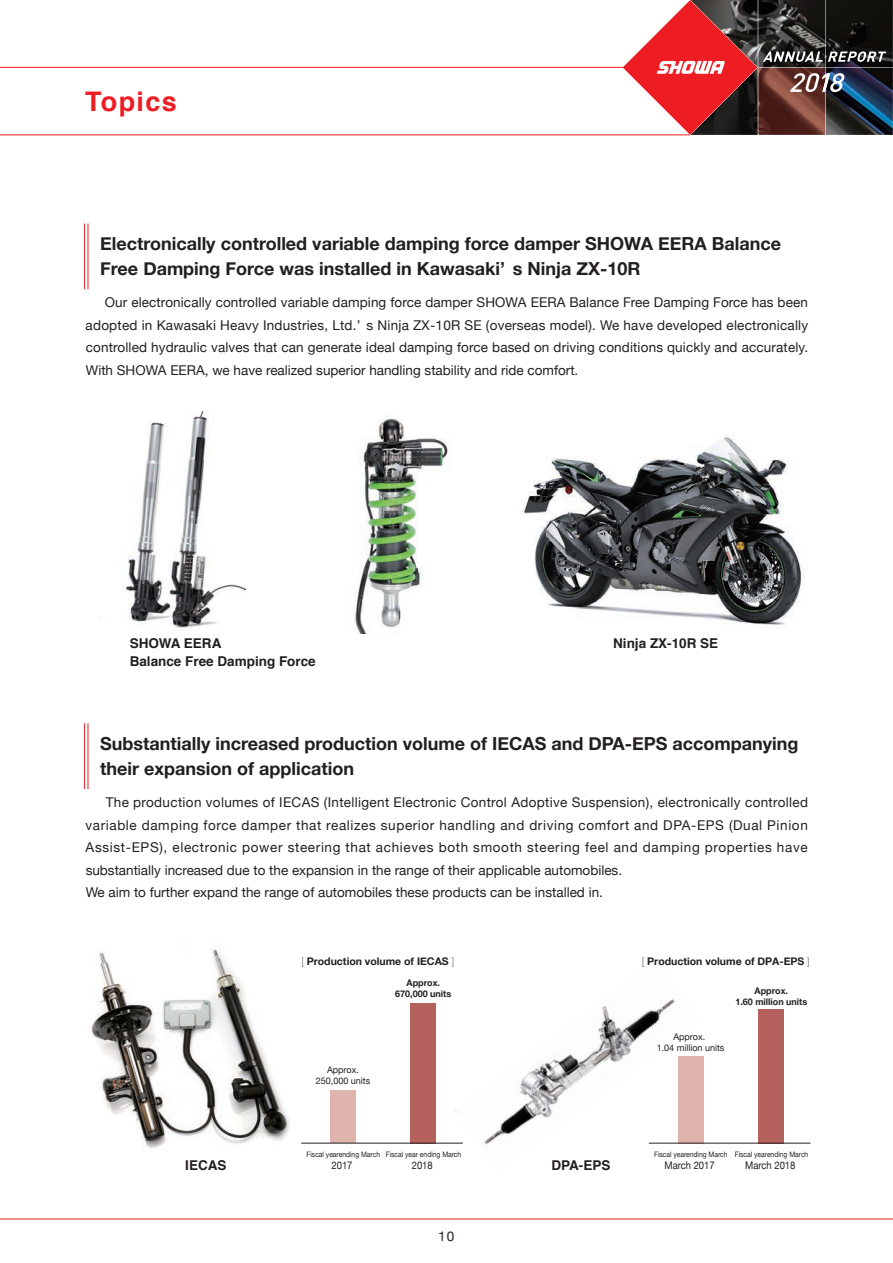
<style>
.page{position:relative;width:893px;height:1263px;background:#fff}
.page>*{position:absolute;margin:0;border:0;box-sizing:border-box;transform-origin:0 0}
.t1{font:700 27px "Helvetica";letter-spacing:.05em;color:#ee1d23}
.t2{font:700 18px/25.5px "Helvetica Neue";color:#231f20}
.t3{font:13.5px/22.5px "Helvetica Neue";letter-spacing:.025em;color:#231f20}
.t4{font:700 13.5px/18px "Helvetica";color:#231f20}
.t5{font:700 10.5px "Helvetica Neue";color:#231f20}
.t6{font:10.5px "Helvetica Neue";color:#231f20;scale:.9 1}
.t7{font:9.15px/10.8px "Helvetica Neue";color:#231f20;text-align:center}
.t8{font:700 9.15px/10.8px "Helvetica Neue";color:#231f20;text-align:center}
.t9{font:7.5px "Helvetica Neue";color:#231f20;scale:.9 1}
.s1{font-weight:100}
</style>
<div class="page">
<img style="left:886px;top:0;width:7px;height:135px">
<svg style="left:623px;top:0;width:263px;height:135px"></svg>
<hr style="left:0;top:135px;width:690px;height:1px;background:#ee1d23">
<hr style="left:0;top:67px;width:628px;height:1px;background:#ee1d23">
<hr style="left:0;top:1219px;width:893px;height:1px;background:#ee1d23">
<img style="left:454px;top:999px;width:224px;height:146px">
<img style="left:91px;top:948px;width:199px;height:201px">
<hr style="left:84px;top:723px;width:1px;height:66px;background:#ee1d23">
<hr style="left:88px;top:723px;width:1px;height:66px;background:#ee1d23">
<hr style="left:84px;top:224px;width:1px;height:65px;background:#ee1d23">
<hr style="left:88px;top:224px;width:1px;height:65px;background:#ee1d23">
<div style="left:330px;top:1091px;width:26px;height:52px;background:#dfb4ac"></div>
<div style="left:410px;top:1003px;width:26px;height:140px;background:#b5625f"></div>
<hr style="left:301px;top:1143px;width:162px;height:1px;background:#231f20">
<div style="left:678px;top:1056px;width:25px;height:87px;background:#dfb4ac"></div>
<div style="left:758px;top:1009px;width:25px;height:134px;background:#b5625f"></div>
<hr style="left:649px;top:1143px;width:161px;height:1px;background:#231f20">
<img style="left:523px;top:436px;width:281px;height:189px">
<img style="left:354px;top:418px;width:98px;height:215px">
<img style="left:123px;top:412px;width:123px;height:217px">
<h1 class="t1" style="left:85px;top:79px;width:93px">Topics</h1>
<h2 class="t2" style="left:100px;top:231px;width:683px">Electronically controlled variable damping force damper SHOWA EERA Balance<br>Free Damping Force was installed in Kawasaki’ s Ninja ZX-10R</h2>
<p class="t3" style="left:86px;top:292px;width:724px;text-align:justify;text-indent:19px">Our electronically controlled variable damping force damper SHOWA EERA Balance Free Damping Force has been adopted in Kawasaki Heavy Industries, Ltd.’ s Ninja ZX-10R SE (overseas model). We have developed electronically controlled hydraulic valves that can generate ideal damping force based on driving conditions quickly and accurately.<br>With SHOWA EERA, we have realized superior handling stability and ride comfort.</p>
<p class="t4" style="left:130px;top:634px;width:188px">SHOWA EERA<br>Balance Free Damping Force</p>
<p class="t4" style="left:613px;top:634px;width:107px">Ninja ZX-10R SE</p>
<h2 class="t2" style="left:100px;top:731px;width:700px">Substantially increased production volume of IECAS and DPA-EPS accompanying their expansion of application</h2>
<p class="t3" style="left:85px;top:792px;width:724px;text-indent:20px">The production volumes of IECAS (Intelligent Electronic Control Adoptive Suspension), electronically controlled variable damping force damper that realizes superior handling and driving comfort and DPA-EPS (Dual Pinion Assist-EPS), electronic power steering that achieves both smooth steering feel and damping properties have substantially increased due to the expansion in the range of their applicable automobiles.<br>We aim to further expand the range of automobiles these products can be installed in.</p>
<p class="t5" style="left:301px;top:952px;width:154px"><span class="s1">[</span> Production volume of IECAS <span class="s1">]</span></p>
<p class="t5" style="left:642px;top:952px;width:170px"><span class="s1">[</span> Production volume of DPA-EPS <span class="s1">]</span></p>
<p class="t8" style="left:395px;top:978px;width:58px">Approx.<br>670,000 units</p>
<p class="t7" style="left:316px;top:1065px;width:56px">Approx.<br>250,000 units</p>
<p class="t9" style="left:307px;top:1149px;width:83px">Fiscal yearending March</p>
<p class="t6" style="left:331px;top:1158px;width:25px">2017</p>
<p class="t9" style="left:386px;top:1149px;width:85px">Fiscal year ending March</p>
<p class="t6" style="left:412px;top:1158px;width:25px">2018</p>
<p class="t4" style="left:185px;top:1157px;width:43px">IECAS</p>
<p class="t4" style="left:551px;top:1157px;width:61px">DPA-EPS</p>
<p class="t3" style="left:438px;top:1225px;width:18px">10</p>
<p class="t7" style="left:657px;top:1032px;width:69px">Approx.<br>1.04 million units</p>
<p class="t8" style="left:735px;top:985px;width:73px">Approx.<br>1.60 million units</p>
<p class="t9" style="left:654px;top:1149px;width:83px">Fiscal yearending March</p>
<p class="t6" style="left:664px;top:1158px;width:57px">March 2017</p>
<p class="t9" style="left:735px;top:1149px;width:83px">Fiscal yearending March</p>
<p class="t6" style="left:745px;top:1158px;width:57px">March 2018</p>
</div>
